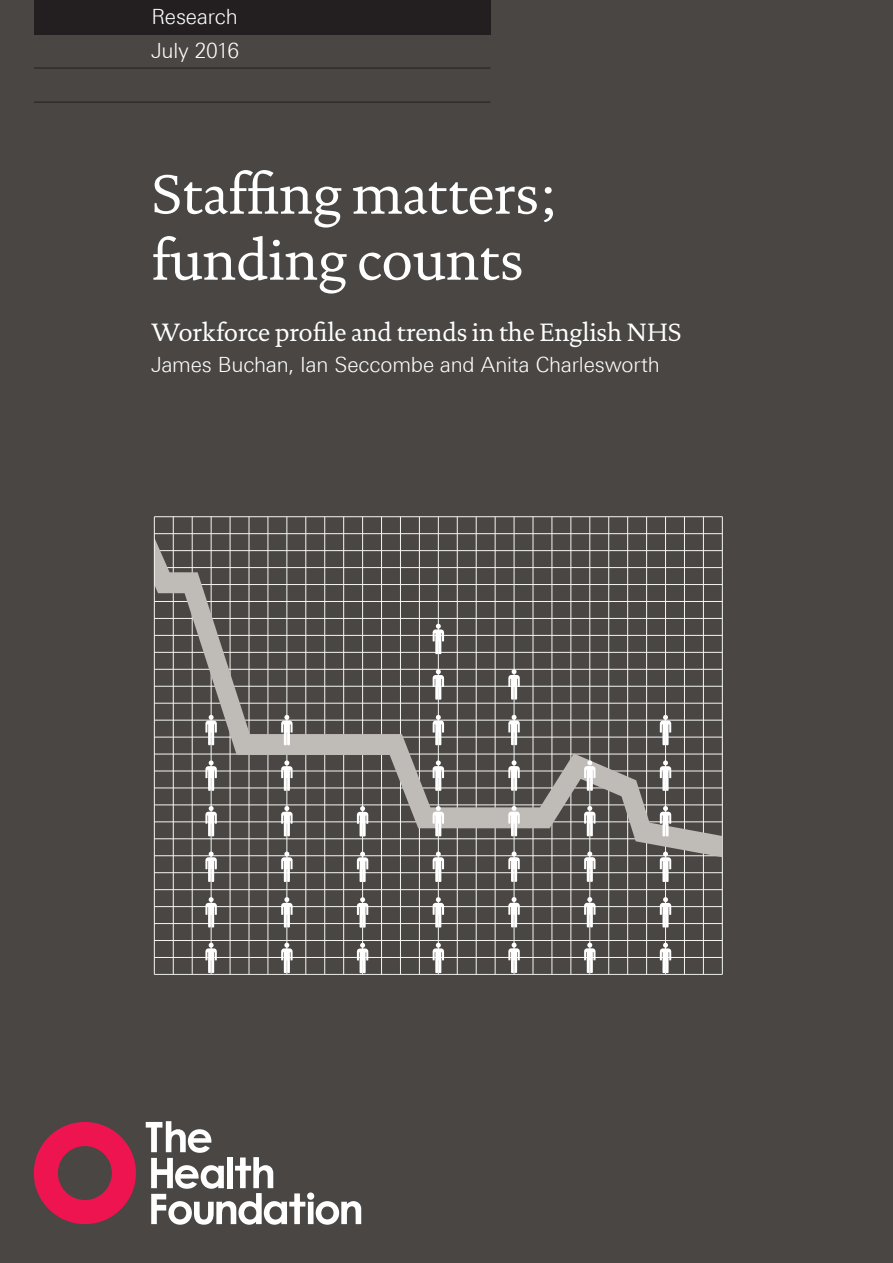
<style>
.page{position:relative;width:893px;height:1263px;background:#494644}
.page>*{position:absolute;margin:0;border:0;box-sizing:border-box;transform-origin:0 0}
.t1{font:57px/66px "DTL Documenta TOT";letter-spacing:-.01em;color:#fff}
.t2{font:25.5px "DTL Documenta TOT";letter-spacing:-.01em;color:#fff}
.t3{font:300 21px "LT Univers Basic";letter-spacing:-.005em;color:#fff}
</style>
<div class="page">
<div style="left:34px;top:0;width:456px;height:34px;background:#231f20"></div>
<hr style="left:34px;top:68px;width:456px;height:1px;background:#231f20">
<hr style="left:34px;top:102px;width:456px;height:1px;background:#231f20">
<svg style="left:34px;top:1122px;width:102px;height:102px"></svg>
<svg style="left:146px;top:1121px;width:215px;height:104px"></svg>
<hr style="left:154px;top:974px;width:568px;height:1px;background:#ebece7">
<hr style="left:154px;top:516px;width:568px;height:1px;background:#f5f6f2">
<hr style="left:154px;top:533px;width:568px;height:1px;background:#f5f6f2">
<hr style="left:154px;top:872px;width:569px;height:1px;background:#f5f6f2">
<hr style="left:154px;top:889px;width:568px;height:1px;background:#f5f6f2">
<hr style="left:154px;top:906px;width:568px;height:1px;background:#f5f6f2">
<hr style="left:154px;top:923px;width:568px;height:1px;background:#f5f6f2">
<hr style="left:154px;top:940px;width:568px;height:1px;background:#f5f6f2">
<hr style="left:154px;top:957px;width:568px;height:1px;background:#f5f6f2">
<hr style="left:722px;top:517px;width:1px;height:457px;background:#f5f6f2">
<hr style="left:703px;top:517px;width:1px;height:457px;background:#f5f6f2">
<hr style="left:684px;top:517px;width:1px;height:457px;background:#f5f6f2">
<hr style="left:665px;top:517px;width:1px;height:457px;background:#f5f6f2">
<hr style="left:646px;top:517px;width:1px;height:457px;background:#f5f6f2">
<hr style="left:627px;top:517px;width:1px;height:457px;background:#f5f6f2">
<hr style="left:608px;top:517px;width:1px;height:457px;background:#f5f6f2">
<hr style="left:590px;top:517px;width:1px;height:457px;background:#f5f6f2">
<hr style="left:571px;top:517px;width:1px;height:457px;background:#f5f6f2">
<hr style="left:552px;top:517px;width:1px;height:457px;background:#f5f6f2">
<hr style="left:533px;top:517px;width:1px;height:457px;background:#f5f6f2">
<hr style="left:514px;top:517px;width:1px;height:457px;background:#f5f6f2">
<hr style="left:495px;top:517px;width:1px;height:457px;background:#f5f6f2">
<hr style="left:476px;top:517px;width:1px;height:457px;background:#f5f6f2">
<hr style="left:457px;top:517px;width:1px;height:457px;background:#f5f6f2">
<hr style="left:438px;top:517px;width:1px;height:457px;background:#f5f6f2">
<hr style="left:419px;top:517px;width:1px;height:457px;background:#f5f6f2">
<hr style="left:400px;top:517px;width:1px;height:457px;background:#f5f6f2">
<hr style="left:381px;top:517px;width:1px;height:457px;background:#f5f6f2">
<hr style="left:362px;top:517px;width:1px;height:457px;background:#f5f6f2">
<hr style="left:343px;top:517px;width:1px;height:457px;background:#f5f6f2">
<hr style="left:324px;top:517px;width:1px;height:457px;background:#f5f6f2">
<hr style="left:306px;top:517px;width:1px;height:457px;background:#f5f6f2">
<hr style="left:287px;top:517px;width:1px;height:457px;background:#f5f6f2">
<hr style="left:268px;top:517px;width:1px;height:457px;background:#f5f6f2">
<hr style="left:249px;top:517px;width:1px;height:457px;background:#f5f6f2">
<hr style="left:230px;top:516px;width:1px;height:458px;background:#f5f6f2">
<hr style="left:211px;top:516px;width:1px;height:458px;background:#f5f6f2">
<hr style="left:192px;top:516px;width:1px;height:458px;background:#f5f6f2">
<hr style="left:173px;top:516px;width:1px;height:458px;background:#f5f6f2">
<svg style="left:155px;top:537px;width:567px;height:320px"></svg>
<svg style="left:281px;top:715px;width:12px;height:30px"></svg>
<svg style="left:281px;top:760px;width:12px;height:31px"></svg>
<svg style="left:281px;top:806px;width:12px;height:30px"></svg>
<svg style="left:281px;top:851px;width:12px;height:31px"></svg>
<svg style="left:281px;top:897px;width:12px;height:30px"></svg>
<svg style="left:281px;top:943px;width:12px;height:30px"></svg>
<svg style="left:357px;top:806px;width:11px;height:30px"></svg>
<svg style="left:357px;top:852px;width:11px;height:30px"></svg>
<svg style="left:357px;top:897px;width:11px;height:31px"></svg>
<svg style="left:357px;top:943px;width:11px;height:30px"></svg>
<svg style="left:433px;top:624px;width:11px;height:30px"></svg>
<svg style="left:433px;top:669px;width:11px;height:31px"></svg>
<svg style="left:433px;top:715px;width:11px;height:30px"></svg>
<svg style="left:433px;top:760px;width:11px;height:31px"></svg>
<svg style="left:433px;top:806px;width:11px;height:30px"></svg>
<svg style="left:433px;top:851px;width:11px;height:31px"></svg>
<svg style="left:433px;top:897px;width:11px;height:30px"></svg>
<svg style="left:433px;top:943px;width:11px;height:30px"></svg>
<svg style="left:508px;top:669px;width:12px;height:31px"></svg>
<svg style="left:508px;top:715px;width:12px;height:30px"></svg>
<svg style="left:508px;top:760px;width:12px;height:31px"></svg>
<svg style="left:508px;top:806px;width:12px;height:30px"></svg>
<svg style="left:508px;top:851px;width:12px;height:31px"></svg>
<svg style="left:508px;top:897px;width:12px;height:30px"></svg>
<svg style="left:508px;top:943px;width:12px;height:30px"></svg>
<svg style="left:584px;top:760px;width:11px;height:31px"></svg>
<svg style="left:584px;top:806px;width:11px;height:30px"></svg>
<svg style="left:584px;top:851px;width:11px;height:31px"></svg>
<svg style="left:584px;top:897px;width:11px;height:30px"></svg>
<svg style="left:584px;top:943px;width:11px;height:30px"></svg>
<svg style="left:660px;top:715px;width:11px;height:30px"></svg>
<svg style="left:660px;top:760px;width:11px;height:31px"></svg>
<svg style="left:660px;top:806px;width:11px;height:30px"></svg>
<svg style="left:660px;top:851px;width:11px;height:31px"></svg>
<svg style="left:660px;top:897px;width:11px;height:30px"></svg>
<svg style="left:660px;top:943px;width:11px;height:30px"></svg>
<svg style="left:205px;top:715px;width:12px;height:30px"></svg>
<svg style="left:205px;top:760px;width:12px;height:31px"></svg>
<svg style="left:205px;top:806px;width:12px;height:30px"></svg>
<svg style="left:205px;top:851px;width:12px;height:31px"></svg>
<svg style="left:205px;top:897px;width:12px;height:30px"></svg>
<svg style="left:205px;top:943px;width:12px;height:30px"></svg>
<hr style="left:154px;top:517px;width:1px;height:457px;background:#f5f6f2">
<h5 class="t3" style="left:151px;top:4px;width:88px">Research</h5>
<h4 class="t3" style="left:151px;top:38px;width:89px">July 2016</h4>
<h1 class="t1" style="left:151px;top:161px;width:407px">Staffing matters; funding counts</h1>
<h2 class="t2" style="left:151px;top:317px;width:532px">Workforce profile and trends in the English NHS</h2>
<h3 class="t3" style="left:151px;top:352px;width:510px">James Buchan, Ian Seccombe and Anita Charlesworth</h3>
</div>
